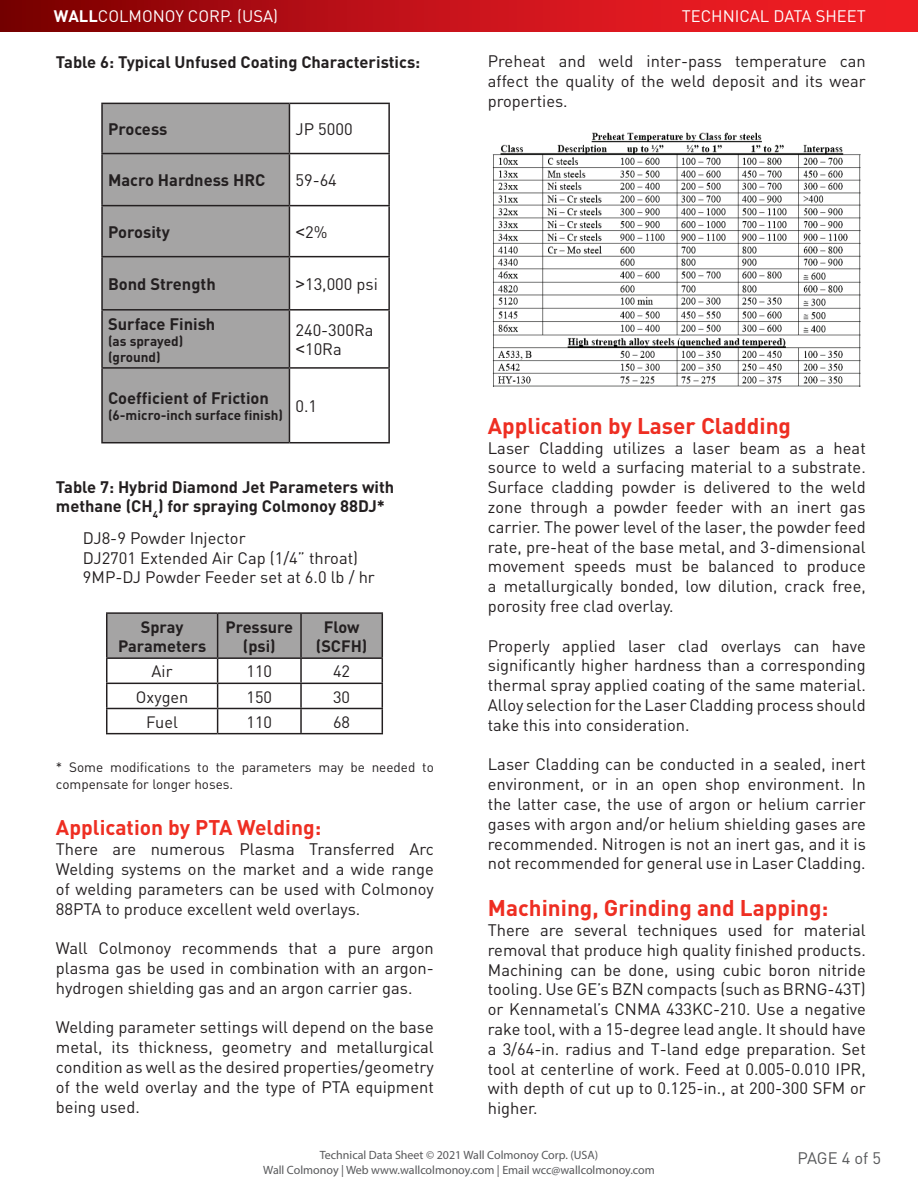
<style>
.page{position:relative;width:918px;height:1188px;background:#fff}
.page>*{position:absolute;margin:0;border:0;box-sizing:border-box;transform-origin:0 0}
.t1{font:700 22.5px "DIN";color:#ee2e22}
.t2{font:700 21px "DIN";color:#ee2e22}
.t3{font:16.5px/19.8px "DIN";color:#231f20;text-align:justify}
.t4{font:700 16.5px/19.8px "DIN";color:#231f20}
.t5{font:16.5px "DIN";color:#fff}
.t6{font:16.5px "DIN";letter-spacing:-.005em;color:#57585a}
.t7{font:700 16.35px/19.6px "DIN";color:#231f20;text-align:center}
.t8{font:16.35px "DIN";color:#231f20}
.t9{font:13.5px/16.2px "DIN";color:#231f20}
.t10{font:700 13.5px/16.2px "DIN";color:#231f20}
.t11{font:12px/14.4px "Myriad Pro";color:#57585a;text-align:center}
.s1{font-weight:700}
.s2{font-family:"Arial"}
</style>
<div class="page">
<svg style="left:0;top:0;width:918px;height:32px;background:#c11117"></svg>
<img style="left:492px;top:132px;width:369px;height:255px">
<svg style="left:106px;top:614px;width:277px;height:119px"></svg>
<hr style="left:106px;top:733px;width:112px;height:1px;background:#231f20">
<hr style="left:218px;top:733px;width:83px;height:1px;background:#231f20">
<hr style="left:301px;top:733px;width:82px;height:1px;background:#231f20">
<hr style="left:106px;top:612px;width:112px;height:2px;background:#231f20">
<hr style="left:106px;top:614px;width:1px;height:43px;background:#231f20">
<hr style="left:106px;top:657px;width:112px;height:2px;background:#231f20">
<hr style="left:218px;top:612px;width:83px;height:2px;background:#231f20">
<hr style="left:217px;top:614px;width:1px;height:43px;background:#231f20">
<hr style="left:218px;top:657px;width:83px;height:2px;background:#231f20">
<hr style="left:301px;top:612px;width:82px;height:2px;background:#231f20">
<hr style="left:300px;top:614px;width:2px;height:43px;background:#231f20">
<hr style="left:301px;top:657px;width:82px;height:2px;background:#231f20">
<hr style="left:382px;top:614px;width:1px;height:43px;background:#231f20">
<div style="left:103px;top:104px;width:186px;height:338px;background:#a5a4a4"></div>
<hr style="left:101px;top:103px;width:188px;height:1px;background:#231f20">
<hr style="left:101px;top:104px;width:2px;height:49px;background:#231f20">
<hr style="left:289px;top:103px;width:101px;height:1px;background:#231f20">
<hr style="left:289px;top:104px;width:1px;height:49px;background:#231f20">
<hr style="left:388px;top:104px;width:2px;height:49px;background:#231f20">
<hr style="left:101px;top:153px;width:188px;height:1px;background:#231f20">
<hr style="left:101px;top:154px;width:2px;height:51px;background:#231f20">
<hr style="left:289px;top:153px;width:101px;height:1px;background:#231f20">
<hr style="left:289px;top:154px;width:1px;height:51px;background:#231f20">
<hr style="left:388px;top:154px;width:2px;height:51px;background:#231f20">
<hr style="left:101px;top:205px;width:188px;height:1px;background:#231f20">
<hr style="left:101px;top:206px;width:2px;height:50px;background:#231f20">
<hr style="left:289px;top:205px;width:101px;height:1px;background:#231f20">
<hr style="left:289px;top:206px;width:1px;height:50px;background:#231f20">
<hr style="left:388px;top:206px;width:2px;height:50px;background:#231f20">
<hr style="left:101px;top:256px;width:188px;height:1px;background:#231f20">
<hr style="left:101px;top:257px;width:2px;height:52px;background:#231f20">
<hr style="left:289px;top:256px;width:101px;height:1px;background:#231f20">
<hr style="left:289px;top:257px;width:1px;height:52px;background:#231f20">
<hr style="left:388px;top:257px;width:2px;height:52px;background:#231f20">
<hr style="left:101px;top:309px;width:188px;height:2px;background:#231f20">
<hr style="left:101px;top:311px;width:2px;height:56px;background:#231f20">
<hr style="left:289px;top:309px;width:101px;height:2px;background:#231f20">
<hr style="left:289px;top:311px;width:1px;height:56px;background:#231f20">
<hr style="left:388px;top:311px;width:2px;height:56px;background:#231f20">
<hr style="left:101px;top:367px;width:188px;height:2px;background:#231f20">
<hr style="left:101px;top:369px;width:2px;height:73px;background:#231f20">
<hr style="left:289px;top:367px;width:101px;height:2px;background:#231f20">
<hr style="left:289px;top:369px;width:1px;height:73px;background:#231f20">
<hr style="left:388px;top:369px;width:2px;height:73px;background:#231f20">
<hr style="left:101px;top:442px;width:188px;height:1px;background:#231f20">
<hr style="left:289px;top:442px;width:101px;height:1px;background:#231f20">
<p class="t5" style="left:54px;top:6px;width:226px"><span class="s1">WALL</span>COLMONOY CORP. (USA)</p>
<p class="t5" style="left:682px;top:5px;width:185px">TECHNICAL DATA SHEET</p>
<p class="t4" style="left:56px;top:51px;width:366px">Table 6: Typical Unfused Coating Characteristics:</p>
<p class="t3" style="left:488px;top:51px;width:379px">Preheat and weld inter-pass temperature can affect the quality of the weld deposit and its wear properties.</p>
<p class="t4" style="left:108px;top:119px;width:61px">Process</p>
<p class="t3" style="left:295px;top:119px;width:59px">JP 5000</p>
<p class="t4" style="left:108px;top:170px;width:159px">Macro Hardness HRC</p>
<p class="t3" style="left:295px;top:170px;width:43px">59-64</p>
<p class="t4" style="left:108px;top:221px;width:63px">Porosity</p>
<p class="t3" style="left:295px;top:222px;width:33px"><span class="s2">&lt;</span>2%</p>
<p class="t4" style="left:108px;top:274px;width:109px">Bond Strength</p>
<p class="t3" style="left:295px;top:274px;width:84px"><span class="s2">&gt;</span>13,000 psi</p>
<p class="t4" style="left:108px;top:313px;width:109px">Surface Finish</p>
<p class="t10" style="left:108px;top:332px;width:77px">(as sprayed) (ground)</p>
<p class="t3" style="left:295px;top:320px;width:80px">240-300Ra <span class="s2">&lt;</span>10Ra</p>
<p class="t4" style="left:108px;top:388px;width:163px">Coefficient of Friction</p>
<p class="t10" style="left:108px;top:407px;width:176px">(6-micro-inch surface finish)</p>
<p class="t3" style="left:295px;top:396px;width:23px">0.1</p>
<p class="t4" style="left:56px;top:476px;width:340px">Table 7: Hybrid Diamond Jet Parameters with methane (CH<sub>4</sub>) for spraying Colmonoy 88DJ*</p>
<p class="t3" style="left:83px;top:528px;width:293px;text-align:left">DJ8-9 Powder Injector<br>DJ2701 Extended Air Cap (1/4” throat)<br>9MP-DJ Powder Feeder set at 6.0 lb / hr</p>
<p class="t7" style="left:118px;top:616px;width:90px">Spray<br>Parameters</p>
<p class="t7" style="left:225px;top:616px;width:69px">Pressure (psi)</p>
<p class="t7" style="left:316px;top:616px;width:53px">Flow (SCFH)</p>
<p class="t8" style="left:152px;top:661px;width:22px">Air</p>
<p class="t8" style="left:247px;top:661px;width:27px">110</p>
<p class="t8" style="left:333px;top:661px;width:19px">42</p>
<p class="t8" style="left:136px;top:686px;width:54px">Oxygen</p>
<p class="t8" style="left:247px;top:686px;width:27px">150</p>
<p class="t8" style="left:333px;top:686px;width:19px">30</p>
<p class="t8" style="left:146px;top:712px;width:33px">Fuel</p>
<p class="t8" style="left:247px;top:712px;width:27px">110</p>
<p class="t8" style="left:333px;top:712px;width:19px">68</p>
<p class="t9" style="left:56px;top:759px;width:379px">* Some modifications to the parameters may be needed to compensate for longer hoses.</p>
<p class="t2" style="left:56px;top:814px;width:267px">Application by PTA Welding:</p>
<p class="t3" style="left:56px;top:839px;width:379px">There are numerous Plasma Transferred Arc Welding systems on the market and a wide range of welding parameters can be used with Colmonoy 88PTA to produce excellent weld overlays.</p>
<p class="t3" style="left:56px;top:938px;width:379px">Wall Colmonoy recommends that a pure argon plasma gas be used in combination with an argon&shy;hydrogen shielding gas and an argon carrier gas.</p>
<p class="t3" style="left:56px;top:1017px;width:379px">Welding parameter settings will depend on the base metal, its thickness, geometry and metallurgical condition as well as the desired properties/geometry of the weld overlay and the type of PTA equipment being used.</p>
<h1 class="t1" style="left:488px;top:411px;width:305px">Application by Laser Cladding</h1>
<p class="t3" style="left:488px;top:437px;width:379px">Laser Cladding utilizes a laser beam as a heat source to weld a surfacing material to a substrate.<br>Surface cladding powder is delivered to the weld zone through a powder feeder with an inert gas carrier. The power level of the laser, the powder feed rate, pre-heat of the base metal, and 3-dimensional movement speeds must be balanced to produce a metallurgically bonded, low dilution, crack free, porosity free clad overlay.</p>
<p class="t3" style="left:488px;top:635px;width:379px">Properly applied laser clad overlays can have significantly higher hardness than a corresponding thermal spray applied coating of the same material.<br>Alloy selection for the Laser Cladding process should take this into consideration.</p>
<p class="t3" style="left:488px;top:754px;width:379px">Laser Cladding can be conducted in a sealed, inert environment, or in an open shop environment. In the latter case, the use of argon or helium carrier gases with argon and/or helium shielding gases are recommended. Nitrogen is not an inert gas, and it is not recommended for general use in Laser Cladding.</p>
<h1 class="t1" style="left:488px;top:893px;width:342px">Machining, Grinding and Lapping:</h1>
<p class="t3" style="left:488px;top:920px;width:379px">There are several techniques used for material removal that produce high quality finished products.<br>Machining can be done, using cubic boron nitride tooling. Use GE’s BZN compacts (such as BRNG-43T) or Kennametal’s CNMA 433KC-210. Use a negative rake tool, with a 15-degree lead angle. It should have a 3/64-in. radius and T-land edge preparation. Set tool at centerline of work. Feed at 0.005-0.010 IPR, with depth of cut up to 0.125-in., at 200-300 SFM or higher.</p>
<p class="t11" style="left:263px;top:1148px;width:393px">Technical Data Sheet © 2021 Wall Colmonoy Corp. (USA)<br>Wall Colmonoy | Web www.wallcolmonoy.com | Email wcc@wallcolmonoy.com</p>
<p class="t6" style="left:797px;top:1147px;width:85px">PAGE 4 of 5</p>
</div>
